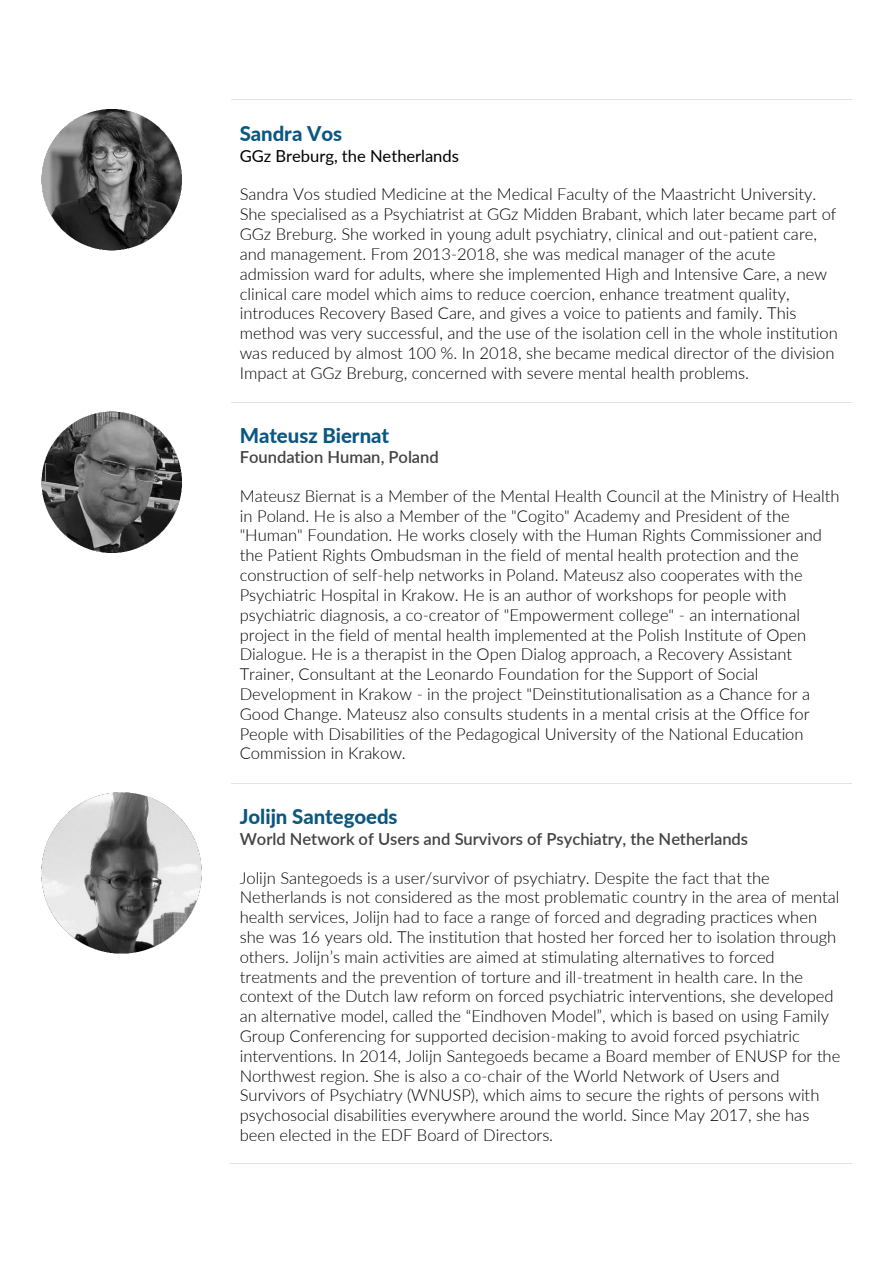
<style>
.page{position:relative;width:893px;height:1263px;background:#fff}
.page>*{position:absolute;margin:0;border:0;box-sizing:border-box;transform-origin:0 0}
.t1{font:800 20.4px "Lato";color:#0a5781}
.t2{font:300 16.5px/19.8px "Lato";color:#000}
.t3{font:600 16.5px "Lato";color:#434342}
.t4{font:16.5px "Lato";color:#000}
</style>
<div class="page">
<hr style="left:231px;top:100px;width:621px;height:1px;background:#e3e3e3">
<hr style="left:231px;top:402px;width:621px;height:1px;background:#e3e3e3">
<hr style="left:231px;top:783px;width:621px;height:1px;background:#e3e3e3">
<hr style="left:230px;top:1163px;width:622px;height:1px;background:#e3e3e3">
<img style="left:41px;top:109px;width:141px;height:141px">
<img style="left:41px;top:412px;width:141px;height:140px">
<img style="left:41px;top:792px;width:161px;height:161px">
<p class="t1" style="left:240px;top:119px;width:104px">Sandra Vos</p>
<p class="t4" style="left:240px;top:144px;width:221px">GGz Breburg, the Netherlands</p>
<p class="t2" style="left:240px;top:184px;width:600px">Sandra Vos studied Medicine at the Medical Faculty of the Maastricht University.<br>She specialised as a Psychiatrist at GGz Midden Brabant, which later became part of GGz Breburg. She worked in young adult psychiatry, clinical and out-patient care, and management. From 2013-2018, she was medical manager of the acute admission ward for adults, where she implemented High and Intensive Care, a new clinical care model which aims to reduce coercion, enhance treatment quality, introduces Recovery Based Care, and gives a voice to patients and family. This method was very successful, and the use of the isolation cell in the whole institution was reduced by almost 100 %. In 2018, she became medical director of the division Impact at GGz Breburg, concerned with severe mental health problems.</p>
<p class="t1" style="left:240px;top:420px;width:151px">Mateusz Biernat</p>
<p class="t3" style="left:240px;top:445px;width:201px">Foundation Human, Poland</p>
<p class="t2" style="left:240px;top:485px;width:601px">Mateusz Biernat is a Member of the Mental Health Council at the Ministry of Health in Poland. He is also a Member of the "Cogito" Academy and President of the "Human" Foundation. He works closely with the Human Rights Commissioner and the Patient Rights Ombudsman in the field of mental health protection and the construction of self-help networks in Poland. Mateusz also cooperates with the Psychiatric Hospital in Krakow. He is an author of workshops for people with psychiatric diagnosis, a co-creator of "Empowerment college" - an international project in the field of mental health implemented at the Polish Institute of Open Dialogue. He is a therapist in the Open Dialog approach, a Recovery Assistant Trainer, Consultant at the Leonardo Foundation for the Support of Social Development in Krakow - in the project "Deinstitutionalisation as a Chance for a Good Change. Mateusz also consults students in a mental crisis at the Office for People with Disabilities of the Pedagogical University of the National Education Commission in Krakow.</p>
<p class="t1" style="left:240px;top:802px;width:159px">Jolijn Santegoeds</p>
<p class="t3" style="left:240px;top:827px;width:510px">World Network of Users and Survivors of Psychiatry, the Netherlands</p>
<p class="t2" style="left:240px;top:867px;width:602px">Jolijn Santegoeds is a user/survivor of psychiatry. Despite the fact that the Netherlands is not considered as the most problematic country in the area of mental health services, Jolijn had to face a range of forced and degrading practices when she was 16 years old. The institution that hosted her forced her to isolation through others. Jolijn’s main activities are aimed at stimulating alternatives to forced treatments and the prevention of torture and ill-treatment in health care. In the context of the Dutch law reform on forced psychiatric interventions, she developed an alternative model, called the “Eindhoven Model”, which is based on using Family Group Conferencing for supported decision-making to avoid forced psychiatric interventions. In 2014, Jolijn Santegoeds became a Board member of ENUSP for the Northwest region. She is also a co-chair of the World Network of Users and Survivors of Psychiatry (WNUSP), which aims to secure the rights of persons with psychosocial disabilities everywhere around the world. Since May 2017, she has been elected in the EDF Board of Directors.</p>
</div>
